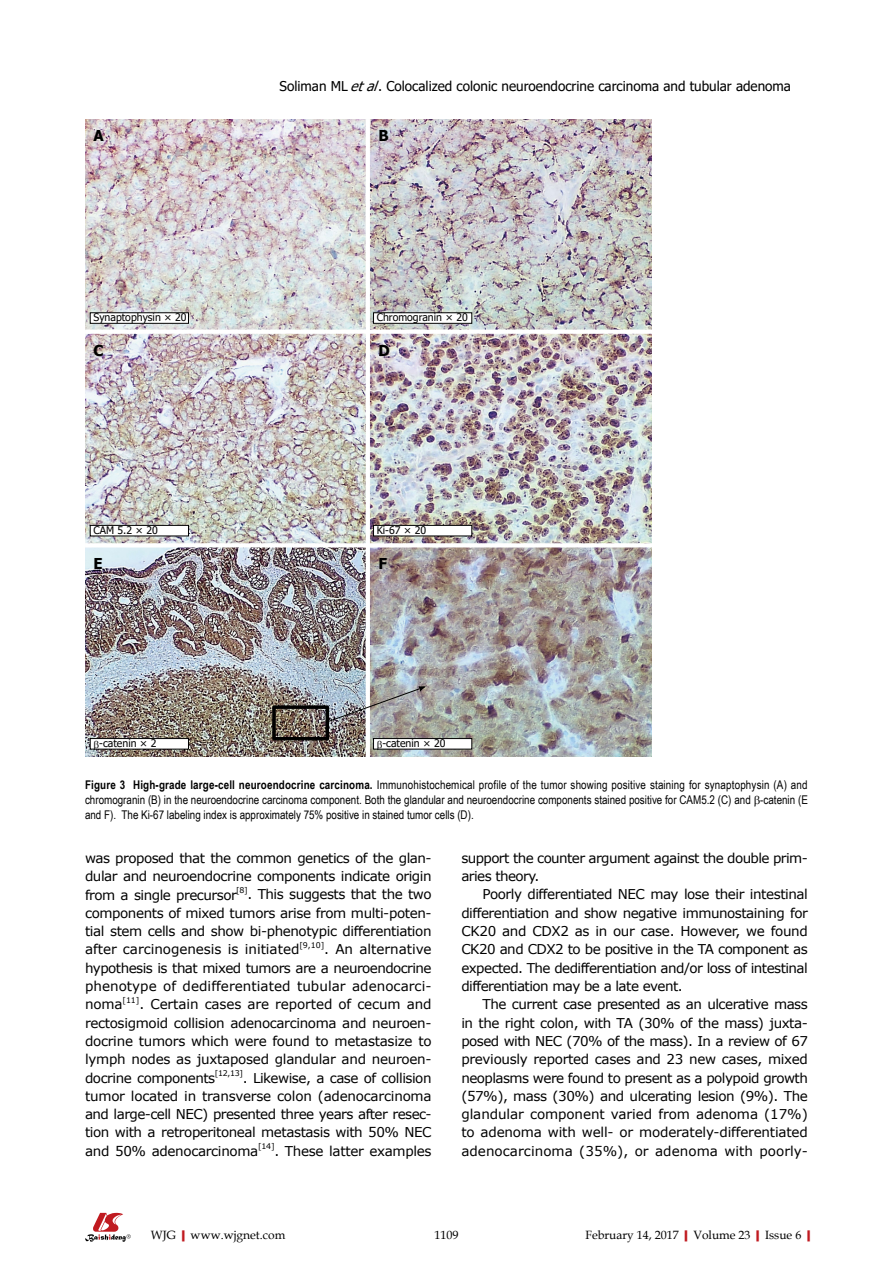
<style>
.page{position:relative;width:893px;height:1263px;background:#fff}
.page>*{position:absolute;margin:0;border:0;box-sizing:border-box;transform-origin:0 0}
.t1{font:700 15px "Tahoma";color:#000}
.t2{font:13.5px/18.3px "Verdana";letter-spacing:-.035em;color:#000;text-align:justify}
.t3{font:13.5px "Tahoma";color:#000}
.t4{font:12px/15px "Arial Narrow";color:#000;text-align:justify}
.t5{font:12px "Book Antiqua";color:#000}
.t6{font:10.5px "Tahoma";color:#000}
.t7{font:7.8px "Verdana";letter-spacing:-.025em;color:#000}
.s1{font-style:italic}
.s2{font-weight:700}
.s3{font-weight:700;color:#c01a20}
</style>
<div class="page">
<svg style="left:85px;top:1213px;width:46px;height:29px"></svg>
<img style="left:85px;top:119px;width:566px;height:638px">
<hr style="left:366px;top:119px;width:4px;height:643px;background:#fff">
<hr style="left:85px;top:330px;width:569px;height:4px;background:#fff">
<svg style="left:85px;top:543px;width:567px;height:4px"></svg>
<div style="left:90px;top:525px;width:98px;height:11px;background:#fff"></div>
<div style="left:90px;top:525px;width:99px;height:11px;border:1px solid #000"></div>
<div style="left:90px;top:738px;width:98px;height:11px;background:#fff"></div>
<div style="left:90px;top:738px;width:99px;height:11px;border:1px solid #000"></div>
<div style="left:90px;top:313px;width:98px;height:10px;background:#fff"></div>
<div style="left:90px;top:313px;width:99px;height:11px;border:1px solid #000"></div>
<div style="left:374px;top:525px;width:98px;height:11px;background:#fff"></div>
<div style="left:373px;top:525px;width:99px;height:11px;border:1px solid #000"></div>
<div style="left:374px;top:738px;width:98px;height:11px;background:#fff"></div>
<div style="left:373px;top:738px;width:99px;height:11px;border:1px solid #000"></div>
<div style="left:374px;top:313px;width:98px;height:10px;background:#fff"></div>
<div style="left:373px;top:313px;width:99px;height:11px;border:1px solid #000"></div>
<svg style="left:94px;top:747px;width:5px;height:3px"></svg>
<img style="left:273px;top:686px;width:152px;height:64px">
<p class="t3" style="left:280px;top:77px;width:513px">Soliman ML <span class="s1">etal</span>. Colocalized colonic neuroendocrine carcinoma and tubular adenoma</p>
<p class="t1" style="left:94px;top:125px;width:12px">A</p>
<p class="t1" style="left:378px;top:125px;width:12px">B</p>
<p class="t6" style="left:94px;top:310px;width:94px">Synaptophysin × 20</p>
<p class="t6" style="left:377px;top:310px;width:93px">Chromogranin × 20</p>
<p class="t1" style="left:94px;top:340px;width:12px">C</p>
<p class="t1" style="left:378px;top:340px;width:13px">D</p>
<p class="t6" style="left:94px;top:523px;width:66px">CAM 5.2 × 20</p>
<p class="t6" style="left:377px;top:523px;width:51px">Ki-67 × 20</p>
<p class="t1" style="left:94px;top:553px;width:11px">E</p>
<p class="t1" style="left:378px;top:553px;width:10px">F</p>
<p class="t6" style="left:99px;top:736px;width:59px">-catenin × 2</p>
<p class="t6" style="left:382px;top:736px;width:64px">-catenin × 20</p>
<p class="t4" style="left:85px;top:777px;width:724px"><span class="s2">Figure 3 High-grade large-cell neuroendocrine carcinoma.</span> Immunohistochemical profile of the tumor showing positive staining for synaptophysin (A) and chromogranin (B) in the neuroendocrine carcinoma component. Both the glandular and neuroendocrine components stained positive for CAM5.2 (C) and -catenin (E and F). The Ki-67 labeling index is approximately 75% positive in stained tumor cells (D).</p>
<p class="t2" style="left:85px;top:849px;width:348px">was proposed that the common genetics of the glan&shy;dular and neuroendocrine components indicate origin from a single precursor</p>
<p class="t7" style="left:236px;top:884px;width:13px">[8]</p>
<p class="t2" style="left:85px;top:885px;width:348px;text-indent:163px">. This suggests that the two components of mixed tumors arise from multi-poten&shy;tial stem cells and show bi-phenotypic differentiation after carcinogenesis is initiated</p>
<p class="t7" style="left:299px;top:939px;width:26px">[9,10]</p>
<p class="t2" style="left:85px;top:940px;width:348px;text-indent:239px">. An alternative hypothesis is that mixed tumors are a neuroendocrine phenotype of dedifferentiated tubular adenocarci&shy;noma</p>
<p class="t7" style="left:123px;top:994px;width:18px">[11]</p>
<p class="t2" style="left:85px;top:995px;width:348px;text-indent:54px">. Certain cases are reported of cecum and rectosigmoid collision adenocarcinoma and neuroen&shy;docrine tumors which were found to metastasize to lymph nodes as juxtaposed glandular and neuroen&shy;docrine components</p>
<p class="t7" style="left:215px;top:1067px;width:30px">[12,13]</p>
<p class="t2" style="left:85px;top:1068px;width:348px;text-indent:158px">. Likewise, a case of collision tumor located in transverse colon (adenocarcinoma and large-cell NEC) presented three years after resec&shy;tion with a retroperitoneal metastasis with 50% NEC and 50% adenocarcinoma</p>
<p class="t7" style="left:258px;top:1141px;width:18px">[14]</p>
<p class="t2" style="left:274px;top:1141px;width:159px">. These latter examples</p>
<p class="t2" style="left:461px;top:849px;width:346px">support the counter argument against the double prim&shy;aries theory.</p>
<p class="t2" style="left:461px;top:885px;width:348px;text-indent:21px">Poorly differentiated NEC may lose their intestinal differentiation and show negative immunostaining for CK20 and CDX2 as in our case. However, we found CK20 and CDX2 to be positive in the TA component as expected. The dedifferentiation and/or loss of intestinal differentiation may be a late event.</p>
<p class="t2" style="left:461px;top:995px;width:348px;text-align:left;text-indent:21px">The current case presented as an ulcerative mass in the right colon, with TA (30% of the mass) juxta&shy;posed with NEC (70% of the mass). In a review of 67 previously reported cases and 23 new cases, mixed neoplasms were found to present as a polypoid growth (57%), mass (30%) and ulcerating lesion (9%). The glandular component varied from adenoma (17%) to adenoma with well- or moderately-differentiated adenocarcinoma (35%), or adenoma with poorly-</p>
<p class="t5" style="left:151px;top:1226px;width:136px">WJG<span class="s3">|</span>www.wjgnet.com</p>
<p class="t5" style="left:434px;top:1226px;width:25px">1109</p>
<p class="t5" style="left:585px;top:1226px;width:232px">February 14, 2017<span class="s3">|</span>Volume 23<span class="s3">|</span>Issue 6<span class="s3">|</span></p>
</div>
